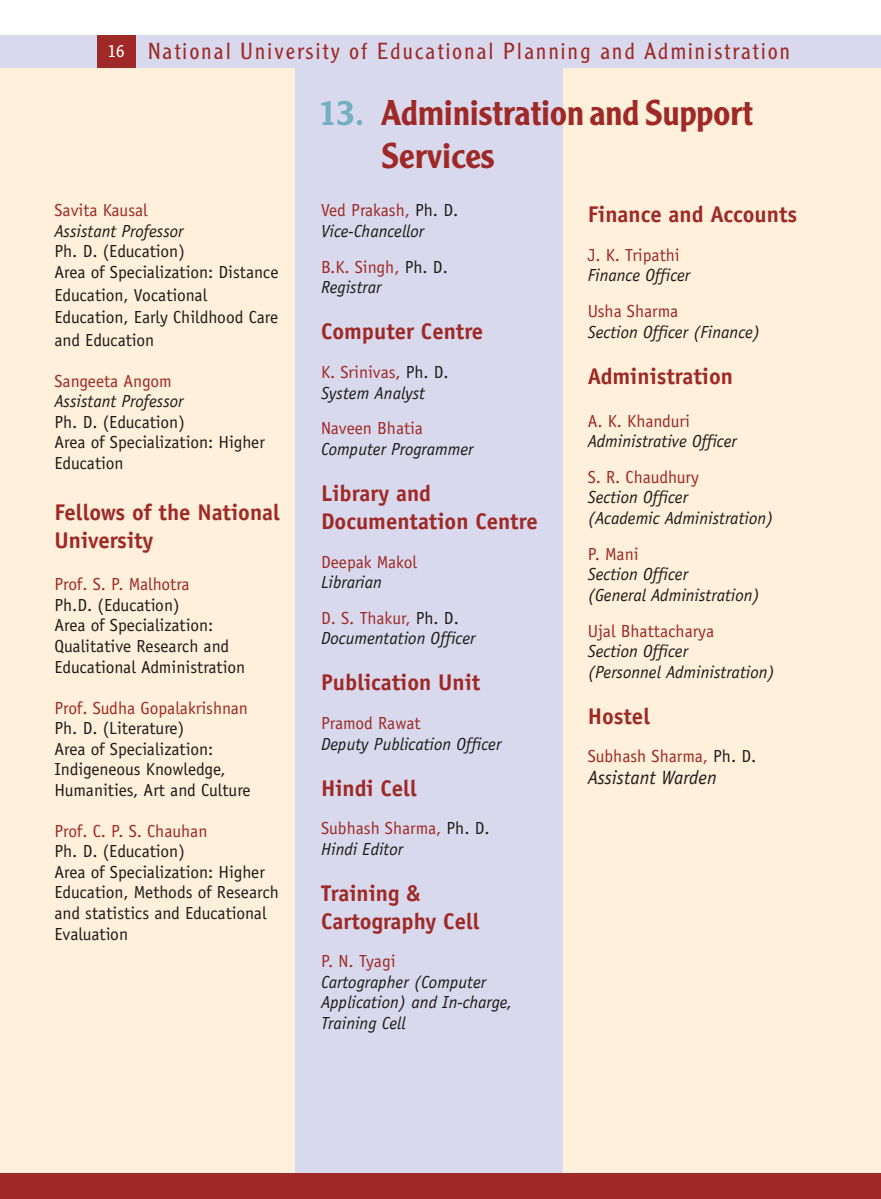
<style>
.page{position:relative;width:881px;height:1199px;background:#fff}
.page>*{position:absolute;margin:0;border:0;box-sizing:border-box;transform-origin:0 0}
.t1{font:500 35px/42.9px "Clearface Gothic LH";color:#9e2926}
.t2{font:700 22.75px/27.8px "Officina Sans";color:#9e2926}
.t3{font:300 22.75px "Clearface Gothic LH";letter-spacing:.1em;color:#9e2926}
.t4{font:italic 19.25px "Officina Sans";color:#1f1a17}
.t5{font:17.5px/20.5px "Officina Sans";color:#1f1a17}
.t6{font:italic 17.5px/20.5px "Officina Sans";color:#1f1a17}
.t7{font:17.5px "Officina Sans";color:#9e2926}
.s1{font-size:17.5px;color:#fff}
.s2{color:#73b0c2}
.s3{color:#1f1a17}
</style>
<div class="page">
<div style="left:0;top:68px;width:881px;height:1106px;background:#fff0db"></div>
<div style="left:0;top:1173px;width:881px;height:26px;background:#9e2926"></div>
<div style="left:0;top:35px;width:881px;height:33px;background:#d9d9ed"></div>
<div style="left:295px;top:67px;width:268px;height:1106px;background:#d9d9ed"></div>
<div style="left:97px;top:35px;width:38px;height:33px;background:#9e2926"></div>
<h2 class="t3" style="left:108px;top:42px;width:683px"><span class="s1">16</span> Nationa l University of Educational Planning and Administration</h2>
<h1 class="t1" style="left:381px;top:95px;width:373px;text-indent:-62px"><span class="s2">13.</span> Administration and Support<br>Services</h1>
<p class="t7" style="left:54px;top:203px;width:95px">Savita Kausal</p>
<p class="t7" style="left:321px;top:203px;width:139px">Ved Prakash, <span class="s3">Ph. D.</span></p>
<h2 class="t2" style="left:588px;top:203px;width:211px">Finance and Accounts</h2>
<p class="t7" style="left:588px;top:248px;width:94px">J. K. Tripathi</p>
<p class="t6" style="left:54px;top:222px;width:130px">Assistant Professor</p>
<p class="t6" style="left:321px;top:222px;width:105px">Vice-Chancellor</p>
<p class="t5" style="left:54px;top:243px;width:226px">Ph. D. (Education)<br>Area of Specialization: Distance</p>
<p class="t7" style="left:321px;top:260px;width:128px">B.K. Singh, <span class="s3">Ph. D.</span></p>
<p class="t6" style="left:588px;top:267px;width:104px">Finance Officer</p>
<p class="t6" style="left:321px;top:279px;width:62px">Registrar</p>
<p class="t5" style="left:54px;top:285px;width:225px;line-height:22.6px">Education, Vocational<br>Education, Early Childhood Care</p>
<p class="t7" style="left:588px;top:304px;width:92px">Usha Sharma</p>
<h2 class="t2" style="left:321px;top:320px;width:164px">Computer Centre</h2>
<p class="t6" style="left:588px;top:323px;width:174px">Section Officer (Finance)</p>
<p class="t5" style="left:54px;top:331px;width:101px">and Education</p>
<p class="t7" style="left:321px;top:365px;width:129px">K. Srinivas, <span class="s3">Ph. D.</span></p>
<h2 class="t2" style="left:588px;top:364px;width:147px">Administration</h2>
<p class="t7" style="left:588px;top:413px;width:104px">A. K. Khanduri</p>
<p class="t7" style="left:54px;top:374px;width:119px">Sangeeta Angom</p>
<p class="t6" style="left:321px;top:384px;width:105px">System Analyst</p>
<p class="t6" style="left:54px;top:393px;width:130px">Assistant Professor</p>
<p class="t5" style="left:54px;top:413px;width:212px">Ph. D. (Education)<br>Area of Specialization: Higher</p>
<p class="t7" style="left:321px;top:421px;width:103px">Naveen Bhatia</p>
<p class="t6" style="left:588px;top:432px;width:151px">Administrative Officer</p>
<p class="t6" style="left:321px;top:440px;width:154px">Computer Programmer</p>
<p class="t5" style="left:54px;top:454px;width:71px">Education</p>
<p class="t7" style="left:588px;top:470px;width:113px">S. R. Chaudhury</p>
<h2 class="t2" style="left:321px;top:481px;width:111px">Library and</h2>
<p class="t6" style="left:588px;top:489px;width:187px">Section Officer<br>(Academic Administration)</p>
<p class="t6" style="left:588px;top:565px;width:102px">Section Officer</p>
<h2 class="t2" style="left:54px;top:500px;width:227px">Fellows of the National</h2>
<h2 class="t2" style="left:321px;top:509px;width:218px">Documentation Centre</h2>
<h2 class="t2" style="left:54px;top:528px;width:101px">University</h2>
<p class="t7" style="left:588px;top:546px;width:52px">P. Mani</p>
<p class="t7" style="left:321px;top:554px;width:97px">Deepak Makol</p>
<p class="t6" style="left:321px;top:573px;width:62px">Librarian</p>
<p class="t7" style="left:54px;top:577px;width:137px">Prof. S. P. Malhotra</p>
<p class="t6" style="left:588px;top:586px;width:174px">(General Administration)</p>
<p class="t5" style="left:54px;top:596px;width:160px">Ph.D. (Education)<br>Area of Specialization:</p>
<p class="t7" style="left:321px;top:611px;width:139px">D. S. Thakur, <span class="s3">Ph. D.</span></p>
<p class="t7" style="left:588px;top:623px;width:128px">Ujal Bhattacharya</p>
<p class="t6" style="left:321px;top:630px;width:156px">Documentation Officer</p>
<p class="t5" style="left:54px;top:637px;width:176px">Qualitative Research and</p>
<p class="t6" style="left:588px;top:642px;width:102px">Section Officer</p>
<p class="t5" style="left:54px;top:658px;width:192px">Educational Administration</p>
<p class="t6" style="left:588px;top:663px;width:189px">(Personnel Administration)</p>
<p class="t5" style="left:54px;top:719px;width:131px">Ph. D. (Literature)</p>
<p class="t6" style="left:321px;top:735px;width:182px">Deputy Publication Officer</p>
<h2 class="t2" style="left:321px;top:671px;width:161px">Publication Unit</h2>
<p class="t7" style="left:54px;top:700px;width:195px">Prof. Sudha Gopalakrishnan</p>
<h2 class="t2" style="left:588px;top:704px;width:64px">Hostel</h2>
<p class="t7" style="left:321px;top:716px;width:101px">Pramod Rawat</p>
<p class="t5" style="left:54px;top:740px;width:173px">Area of Specialization:<br>Indigeneous Knowledge,</p>
<p class="t7" style="left:588px;top:749px;width:170px">Subhash Sharma, <span class="s3">Ph. D.</span></p>
<p class="t4" style="left:588px;top:770px;width:130px">Assistant Warden</p>
<h2 class="t2" style="left:321px;top:776px;width:97px">Hindi Cell</h2>
<p class="t5" style="left:54px;top:781px;width:198px">Humanities, Art and Culture</p>
<p class="t7" style="left:54px;top:823px;width:154px">Prof. C. P. S. Chauhan</p>
<p class="t7" style="left:321px;top:821px;width:170px">Subhash Sharma, <span class="s3">Ph. D.</span></p>
<p class="t5" style="left:54px;top:842px;width:132px">Ph. D. (Education)</p>
<p class="t6" style="left:321px;top:840px;width:83px">Hindi Editor</p>
<p class="t5" style="left:54px;top:863px;width:226px">Area of Specialization: Higher<br>Education, Methods of Research and statistics and Educational<br>Evaluation</p>
<p class="t6" style="left:321px;top:973px;width:193px">Cartographer (Computer<br>Application) and In-charge,<br>Training Cell</p>
<h2 class="t2" style="left:321px;top:881px;width:160px">Training &amp;<br>Cartography Cell</h2>
<p class="t7" style="left:321px;top:954px;width:76px">P. N. Tyagi</p>
</div>
